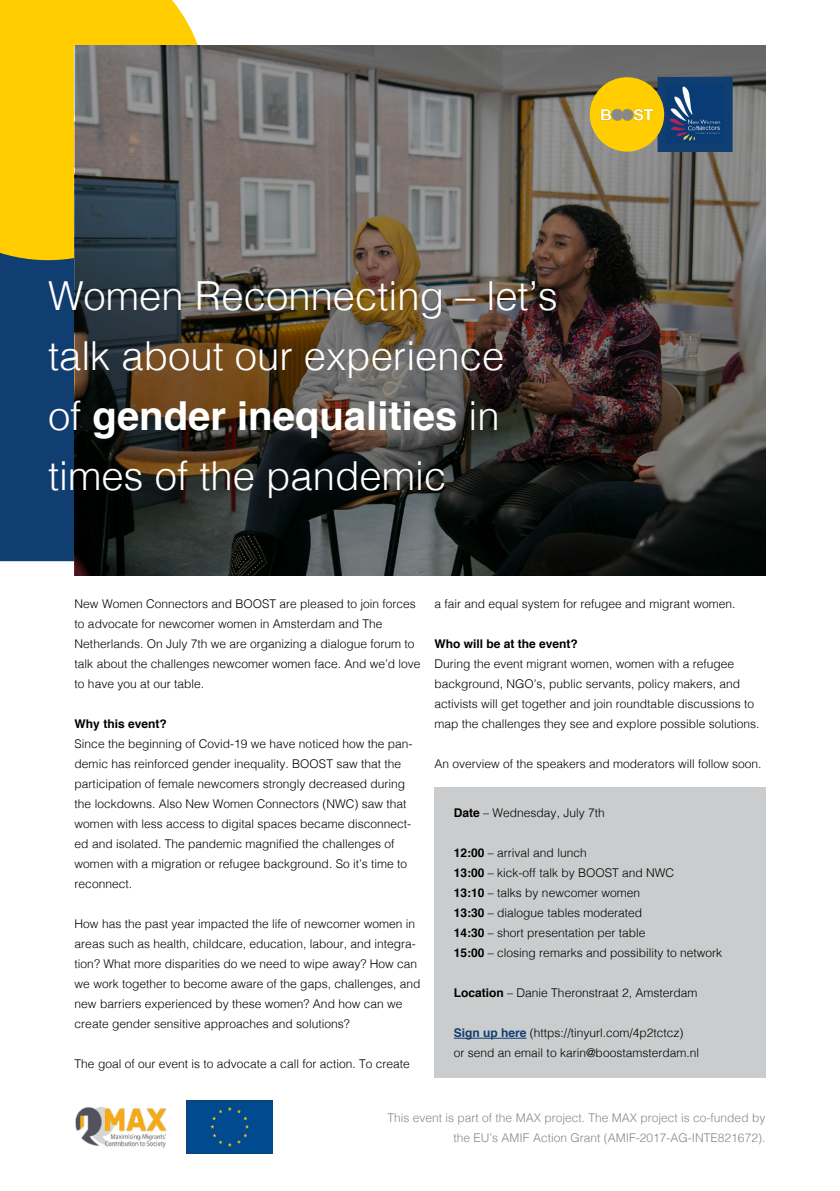
<style>
.page{position:relative;width:840px;height:1191px;background:#fff}
.page>*{position:absolute;margin:0;border:0;box-sizing:border-box;transform-origin:0 0}
.t1{font:300 40px/60px "Helvetica";color:#fff}
.t2{font:300 12px/20px "Helvetica";color:#000}
.t3{font:300 12px/20px "Helvetica";color:#87888a;text-align:right}
.t4{font:700 12px "Helvetica";color:#000}
.s1{font-weight:700}
.s2{font-weight:700;color:#103e70}
</style>
<div class="page">
<div style="left:0;top:260px;width:75px;height:301px;background:#103e70"></div>
<div style="left:0;top:0;width:198px;height:260px;background:#ffcd00"></div>
<img style="left:75px;top:45px;width:690px;height:530px">
<div style="left:434px;top:787px;width:331px;height:290px;background:#cbcccd"></div>
<hr style="left:453px;top:1037px;width:73px;height:1px;background:#103e70">
<div style="left:186px;top:1100px;width:86px;height:53px;background:#004b8f"></div>
<img style="left:75px;top:1107px;width:92px;height:41px">
<div style="left:657px;top:77px;width:74px;height:75px;background:#103e70"></div>
<div style="left:589px;top:77px;width:74px;height:75px;background:#ffcd00;border-radius:50%"></div>
<img style="left:601px;top:108px;width:52px;height:13px">
<img style="left:668px;top:86px;width:53px;height:56px">
<h1 class="t1" style="left:48px;top:263px;width:511px">Women Reconnecting – let’s talk about our experience<br>of <span class="s1">gender inequalities</span> in times of the pandemic</h1>
<p class="t2" style="left:75px;top:592px;width:347px">New Women Connectors and BOOST are pleased to join forces to advocate for newcomer women in Amsterdam and The Netherlands. On July 7th we are organizing a dialogue forum to talk about the challenges newcomer women face. And we’d love to have you at our table.</p>
<p class="t4" style="left:75px;top:713px;width:94px">Why this event?</p>
<p class="t2" style="left:75px;top:732px;width:339px">Since the beginning of Covid-19 we have noticed how the pan&shy;demic has reinforced gender inequality. BOOST saw that the participation of female newcomers strongly decreased during the lockdowns. Also New Women Connectors (NWC) saw that women with less access to digital spaces became disconnect&shy;ed and isolated. The pandemic magnified the challenges of women with a migration or refugee background. So it’s time to reconnect.</p>
<p class="t2" style="left:75px;top:912px;width:347px">How has the past year impacted the life of newcomer women in areas such as health, childcare, education, labour, and integra&shy;tion? What more disparities do we need to wipe away? How can we work together to become aware of the gaps, challenges, and new barriers experienced by these women? And how can we create gender sensitive approaches and solutions?</p>
<p class="t2" style="left:75px;top:1052px;width:336px">The goal of our event is to advocate a call for action. To create</p>
<p class="t2" style="left:434px;top:593px;width:302px">a fair and equal system for refugee and migrant women.</p>
<p class="t4" style="left:434px;top:634px;width:145px">Who will be at the event?</p>
<p class="t2" style="left:434px;top:653px;width:326px">During the event migrant women, women with a refugee background, NGO’s, public servants, policy makers, and activists will get together and join roundtable discussions to map the challenges they see and explore possible solutions.</p>
<p class="t2" style="left:434px;top:753px;width:328px">An overview of the speakers and moderators will follow soon.</p>
<p class="t2" style="left:453px;top:802px;width:152px"><span class="s1">Date</span> – Wednesday, July 7th</p>
<p class="t2" style="left:453px;top:842px;width:270px"><span class="s1">12:00</span> – arrival and lunch<br><span class="s1">13:00</span> – kick-off talk by BOOST and NWC<br><span class="s1">13:10</span> – talks by newcomer women<br><span class="s1">13:30</span> – dialogue tables moderated<br><span class="s1">14:30</span> – short presentation per table<br><span class="s1">15:00</span> – closing remarks and possibility to network</p>
<p class="t2" style="left:453px;top:982px;width:245px"><span class="s1">Location</span> – Danie Theronstraat 2, Amsterdam</p>
<p class="t2" style="left:453px;top:1022px;width:247px"><span class="s2">Sign up here</span> (https://tinyurl.com/4p2tctcz)<br>or send an email to karin@boostamsterdam.nl</p>
<p class="t3" style="left:387px;top:1106px;width:379px">This event is part of the MAX project. The MAX project is co-funded by the EU’s AMIF Action Grant (AMIF-2017-AG-INTE821672).</p>
</div>
